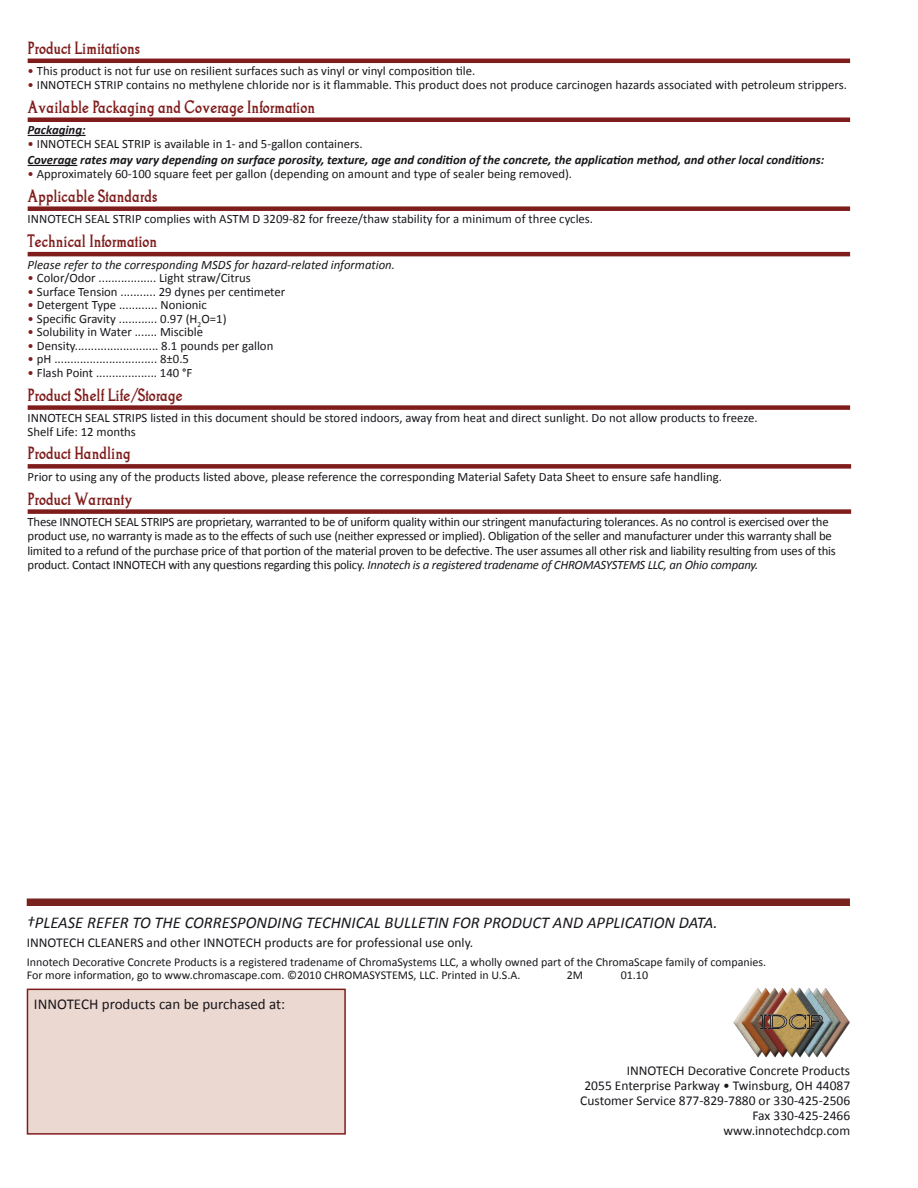
<style>
.page{position:relative;width:918px;height:1188px;background:#fff}
.page>*{position:absolute;margin:0;border:0;box-sizing:border-box;transform-origin:0 0}
.t1{font:700 16.5px "Goodfish";color:#7f1d1c}
.t2{font:italic 16.5px "Calibri";color:#1a171c}
.t3{font:15px "Calibri";color:#1a171c}
.t4{font:13.5px/15px "Calibri";color:#1a171c;text-align:right}
.t5{font:12.75px/13.5px "Calibri";color:#1a171c}
.t6{font:12.75px/14.2px "Calibri";letter-spacing:-.02em;color:#1a171c}
.t7{font:italic 700 12.75px/16.5px "Calibri";color:#1a171c}
.t8{font:italic 12.75px "Calibri";color:#1a171c}
.t9{font:12px/13.5px "Calibri";color:#1a171c}
.s1{color:#7f1d1c}
.s2{font-weight:400;font-style:normal;color:#7f1d1c}
.s3{font-weight:400;font-style:normal}
.s4{font-style:italic}
</style>
<div class="page">
<div style="left:28px;top:509px;width:823px;height:5px;background:#7f1d1c"></div>
<div style="left:28px;top:464px;width:823px;height:5px;background:#7f1d1c"></div>
<div style="left:27px;top:989px;width:319px;height:146px;background:#ebd8d0;border:2px solid #7f1d1c"></div>
<img style="left:842px;top:1011px;width:8px;height:23px">
<img style="left:733px;top:1011px;width:8px;height:22px">
<img style="left:741px;top:988px;width:101px;height:69px">
<img style="left:816px;top:988px;width:9px;height:69px">
<img style="left:758px;top:988px;width:8px;height:69px">
<img style="left:766px;top:988px;width:50px;height:69px">
<svg style="left:759px;top:1014px;width:64px;height:19px"></svg>
<div style="left:27px;top:898px;width:823px;height:8px;background:#78221e"></div>
<hr style="left:28px;top:252px;width:822px;height:4px;background:#7f1d1c">
<div style="left:28px;top:206px;width:822px;height:5px;background:#7f1d1c"></div>
<hr style="left:28px;top:59px;width:822px;height:4px;background:#7f1d1c">
<div style="left:28px;top:405px;width:822px;height:5px;background:#7f1d1c"></div>
<div style="left:28px;top:117px;width:822px;height:5px;background:#7f1d1c"></div>
<hr style="left:28px;top:135px;width:58px;height:1px;background:#1a171c">
<hr style="left:28px;top:165px;width:49px;height:1px;background:#1a171c">
<p class="t1" style="left:28px;top:38px;width:114px">Product Limitations</p>
<p class="t5" style="left:28px;top:64px;width:449px"><span class="s1">•</span> This product is not fur use on resilient surfaces such as vinyl or vinyl composition tile.</p>
<p class="t5" style="left:28px;top:77px;width:821px"><span class="s1">•</span> INNOTECH STRIP contains no methylene chloride nor is it flammable. This product does not produce carcinogen hazards associated with petroleum strippers.</p>
<p class="t1" style="left:28px;top:97px;width:289px">Available Packaging and Coverage Information</p>
<p class="t7" style="left:28px;top:121px;width:59px">Packaging:</p>
<p class="t7" style="left:28px;top:135px;width:798px"><span class="s2">•</span> <span class="s3">INNOTECH SEAL STRIP is available in 1- and 5-gallon containers.<br></span>Coverage rates may vary depending on surface porosity, texture, age and condition of the concrete, the application method, and other local conditions:</p>
<p class="t5" style="left:28px;top:166px;width:546px"><span class="s1">•</span> Approximately 60-100 square feet per gallon (depending on amount and type of sealer being removed).</p>
<p class="t1" style="left:28px;top:186px;width:131px">Applicable Standards</p>
<p class="t5" style="left:28px;top:212px;width:567px">INNOTECH SEAL STRIP complies with ASTM D 3209-82 for freeze/thaw stability for a minimum of three cycles.</p>
<p class="t1" style="left:28px;top:231px;width:131px">Technical Information</p>
<p class="t8" style="left:28px;top:257px;width:369px">Please refer to the corresponding MSDS for hazard-related information.</p>
<p class="t5" style="left:28px;top:271px;width:225px"><span class="s1">•</span> Color/Odor .................. Light straw/Citrus</p>
<p class="t5" style="left:28px;top:284px;width:259px"><span class="s1">•</span> Surface Tension ........... 29 dynes per centimeter</p>
<p class="t5" style="left:28px;top:298px;width:181px"><span class="s1">•</span> Detergent Type ............ Nonionic</p>
<p class="t5" style="left:28px;top:311px;width:200px"><span class="s1">•</span> Specific Gravity ............ 0.97 (H<sub>2</sub>O=1)</p>
<p class="t5" style="left:28px;top:325px;width:177px"><span class="s1">•</span> Solubility in Water ....... Miscible</p>
<p class="t5" style="left:28px;top:338px;width:247px"><span class="s1">•</span> Density.......................... 8.1 pounds per gallon</p>
<p class="t5" style="left:28px;top:352px;width:163px"><span class="s1">•</span> pH ................................ 8±0.5</p>
<p class="t5" style="left:28px;top:365px;width:166px"><span class="s1">•</span> Flash Point ................... 140 °F</p>
<p class="t1" style="left:28px;top:385px;width:157px">Product Shelf Life/Storage</p>
<p class="t5" style="left:28px;top:411px;width:732px">INNOTECH SEAL STRIPS listed in this document should be stored indoors, away from heat and direct sunlight. Do not allow products to freeze.<br>Shelf Life: 12 months</p>
<p class="t1" style="left:28px;top:444px;width:105px">Product Handling</p>
<p class="t5" style="left:28px;top:469px;width:696px">Prior to using any of the products listed above, please reference the corresponding Material Safety Data Sheet to ensure safe handling.</p>
<p class="t1" style="left:28px;top:489px;width:106px">Product Warranty</p>
<p class="t6" style="left:28px;top:514px;width:810px">These INNOTECH SEAL STRIPS are proprietary, warranted to be of uniform quality within our stringent manufacturing tolerances. As no control is exercised over the product use, no warranty is made as to the effects of such use (neither expressed or implied). Obligation of the seller and manufacturer under this warranty shall be limited to a refund of the purchase price of that portion of the material proven to be defective. The user assumes all other risk and liability resulting from uses of this product. Contact INNOTECH with any questions regarding this policy. <span class="s4">Innotech is a registered tradename of CHROMASYSTEMS LLC, an Ohio company.</span></p>
<p class="t2" style="left:27px;top:912px;width:692px">†PLEASE REFER TO THE CORRESPONDING TECHNICAL BULLETIN FOR PRODUCT AND APPLICATION DATA.</p>
<p class="t4" style="left:27px;top:935px;width:448px">INNOTECH CLEANERS and other INNOTECH products are for professional use only.</p>
<p class="t9" style="left:27px;top:954px;width:741px">Innotech Decorative Concrete Products is a registered tradename of ChromaSystems LLC, a wholly owned part of the ChromaScape family of companies.<br>For more information, go to www.chromascape.com. ©2010 CHROMASYSTEMS, LLC. Printed in U.S.A.</p>
<p class="t9" style="left:567px;top:968px;width:18px">2M</p>
<p class="t9" style="left:621px;top:968px;width:29px">01.10</p>
<p class="t3" style="left:34px;top:995px;width:253px">INNOTECH products can be purchased at:</p>
<p class="t4" style="left:580px;top:1062px;width:271px">INNOTECH Decorative Concrete Products<br>2055 Enterprise Parkway • Twinsburg, OH 44087<br>Customer Service 877-829-7880 or 330-425-2506<br>Fax 330-425-2466<br>www.innotechdcp.com</p>
</div>
